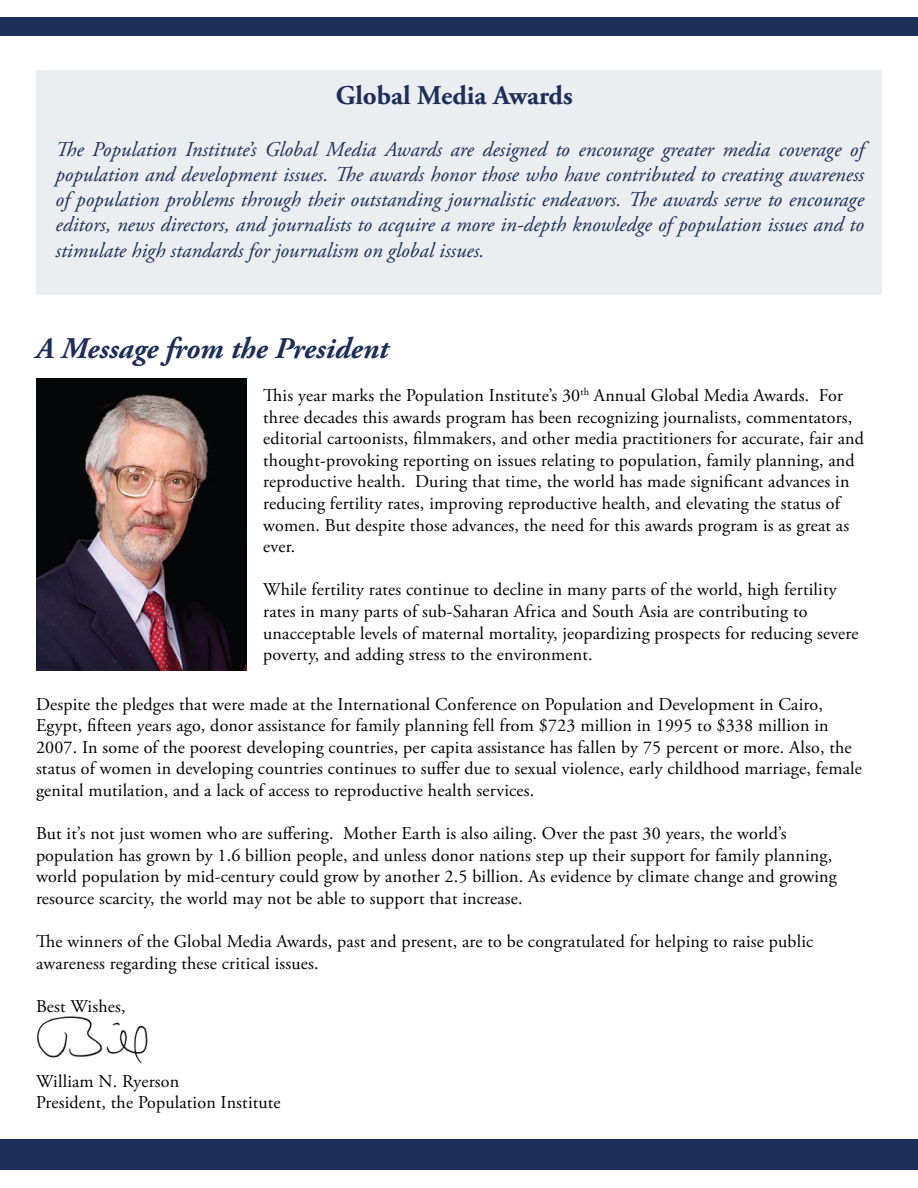
<style>
.page{position:relative;width:918px;height:1188px;background:#fff}
.page>*{position:absolute;margin:0;border:0;box-sizing:border-box;transform-origin:0 0}
.t1{font:italic 700 30px "Adobe Garamond Pro";color:#1d2e59}
.t2{font:700 27px "Adobe Garamond Pro";color:#1d2e59}
.t3{font:italic 21px/25.2px "Adobe Garamond Pro";color:#1d2e59;text-align:justify}
.t4{font:18px/21.6px "Adobe Garamond Pro";letter-spacing:.01em;color:#000}
</style>
<div class="page">
<div style="left:0;top:18px;width:918px;height:18px;background:#1d2e59"></div>
<div style="left:0;top:1139px;width:918px;height:31px;background:#1d2e59"></div>
<div style="left:36px;top:70px;width:846px;height:225px;background:#eaeef0"></div>
<img style="left:36px;top:379px;width:210px;height:291px">
<img style="left:36px;top:1016px;width:112px;height:48px">
<h2 class="t2" style="left:336px;top:80px;width:239px">Global Media Awards</h2>
<p class="t3" style="left:56px;top:137px;width:810px">The Population Institute’s Global Media Awards are designed to encourage greater media coverage of population and development issues. The awards honor those who have contributed to creating awareness of population problems through their outstanding journalistic endeavors. The awards serve to encourage editors, news directors, and journalists to acquire a more in-depth knowledge of population issues and to stimulate high standards for journalism on global issues.</p>
<h1 class="t1" style="left:36px;top:331px;width:354px">A Message from the President</h1>
<p class="t4" style="left:263px;top:385px;width:602px">This year marks the Population Institute’s 30<sup>th</sup> Annual Global Media Awards. For three decades this awards program has been recognizing journalists, commentators, editorial cartoonists, filmmakers, and other media practitioners for accurate, fair and thought-provoking reporting on issues relating to population, family planning, and reproductive health. During that time, the world has made significant advances in reducing fertility rates, improving reproductive health, and elevating the status of women. But despite those advances, the need for this awards program is as great as ever.</p>
<p class="t4" style="left:263px;top:579px;width:597px">While fertility rates continue to decline in many parts of the world, high fertility rates in many parts of sub-Saharan Africa and South Asia are contributing to unacceptable levels of maternal mortality, jeopardizing prospects for reducing severe poverty, and adding stress to the environment.</p>
<p class="t4" style="left:36px;top:694px;width:827px">Despite the pledges that were made at the International Conference on Population and Development in Cairo, Egypt, fifteen years ago, donor assistance for family planning fell from $723 million in 1995 to $338 million in 2007. In some of the poorest developing countries, per capita assistance has fallen by 75 percent or more. Also, the status of women in developing countries continues to suffer due to sexual violence, early childhood marriage, female genital mutilation, and a lack of access to reproductive health services.</p>
<p class="t4" style="left:36px;top:823px;width:802px">But it’s not just women who are suffering. Mother Earth is also ailing. Over the past 30 years, the world’s population has grown by 1.6 billion people, and unless donor nations step up their support for family planning, world population by mid-century could grow by another 2.5 billion. As evidence by climate change and growing resource scarcity, the world may not be able to support that increase.</p>
<p class="t4" style="left:36px;top:931px;width:779px">The winners of the Global Media Awards, past and present, are to be congratulated for helping to raise public awareness regarding these critical issues.</p>
<p class="t4" style="left:36px;top:996px;width:91px">Best Wishes,</p>
<p class="t4" style="left:36px;top:1071px;width:246px">William N. Ryerson<br>President, the Population Institute</p>
</div>
